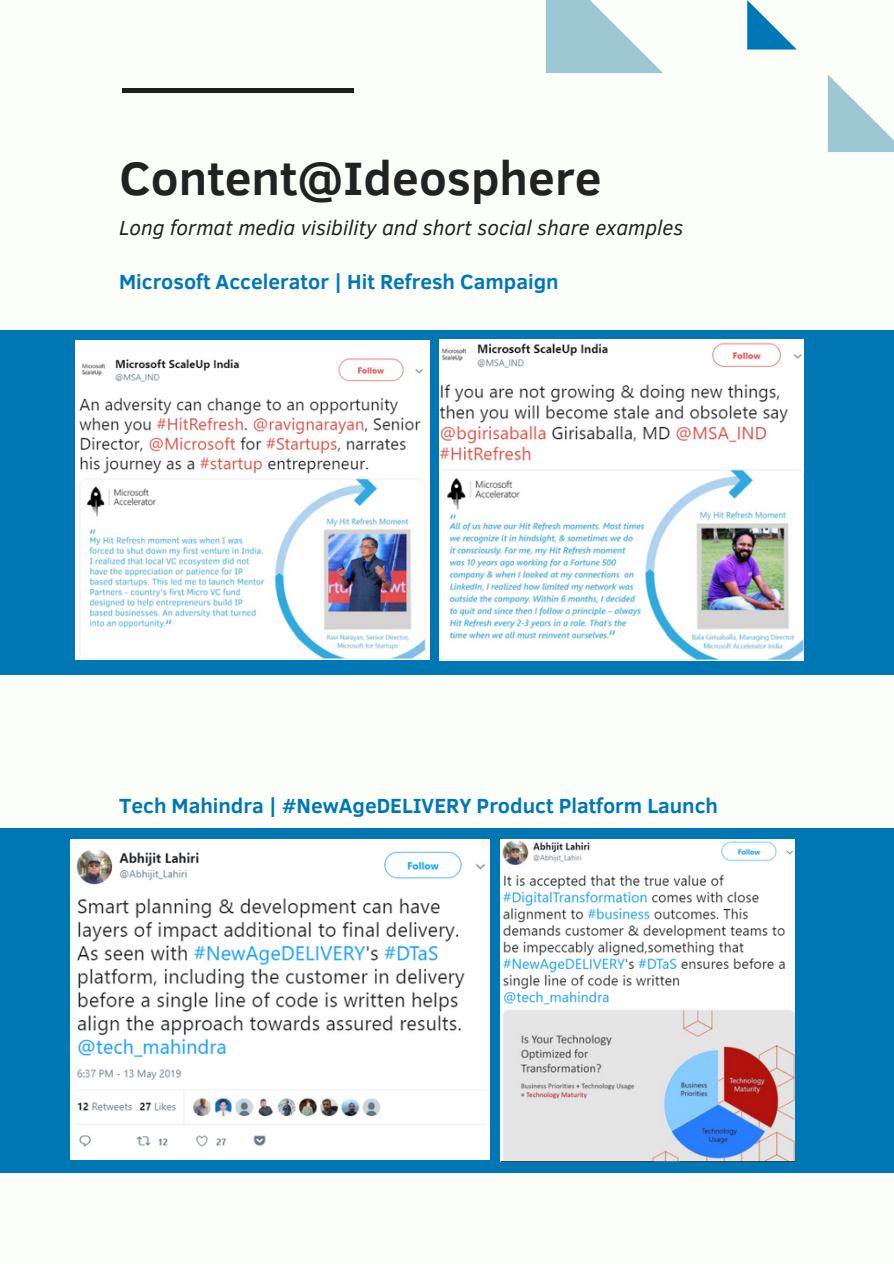
<style>
.page{position:relative;width:894px;height:1264px;background:#fff}
.page>*{position:absolute;margin:0;border:0;box-sizing:border-box;transform-origin:0 0}
.t1{font:700 48px "Clear Sans";color:#222}
.t2{font:700 21px "Clear Sans";color:#0077b5}
.t3{font:italic 21px "Clear Sans";color:#222}
</style>
<div class="page">
<div style="left:0;top:0;width:893px;height:1263px;background:#fcfff9"></div>
<div style="left:0;top:828px;width:893px;height:345px;background:#0077b5"></div>
<svg style="left:747px;top:0;width:49px;height:50px"></svg>
<svg style="left:546px;top:0;width:117px;height:73px"></svg>
<hr style="left:122px;top:88px;width:231px;height:4px;background:#1e1e1e">
<svg style="left:827px;top:75px;width:66px;height:77px"></svg>
<img style="left:71px;top:840px;width:418px;height:319px">
<div style="left:0;top:330px;width:893px;height:344px;background:#0077b5"></div>
<img style="left:76px;top:340px;width:353px;height:319px">
<img style="left:439px;top:339px;width:364px;height:321px">
<img style="left:500px;top:840px;width:294px;height:320px">
<h1 class="t1" style="left:119px;top:143px;width:483px">Content@Ideosphere</h1>
<p class="t3" style="left:119px;top:212px;width:565px">Long format media visibility and short social share examples</p>
<p class="t2" style="left:119px;top:266px;width:441px">Microsoft Accelerator | Hit Refresh Campaign</p>
<p class="t2" style="left:119px;top:790px;width:600px">Tech Mahindra | #NewAgeDELIVERY Product Platform Launch</p>
</div>
